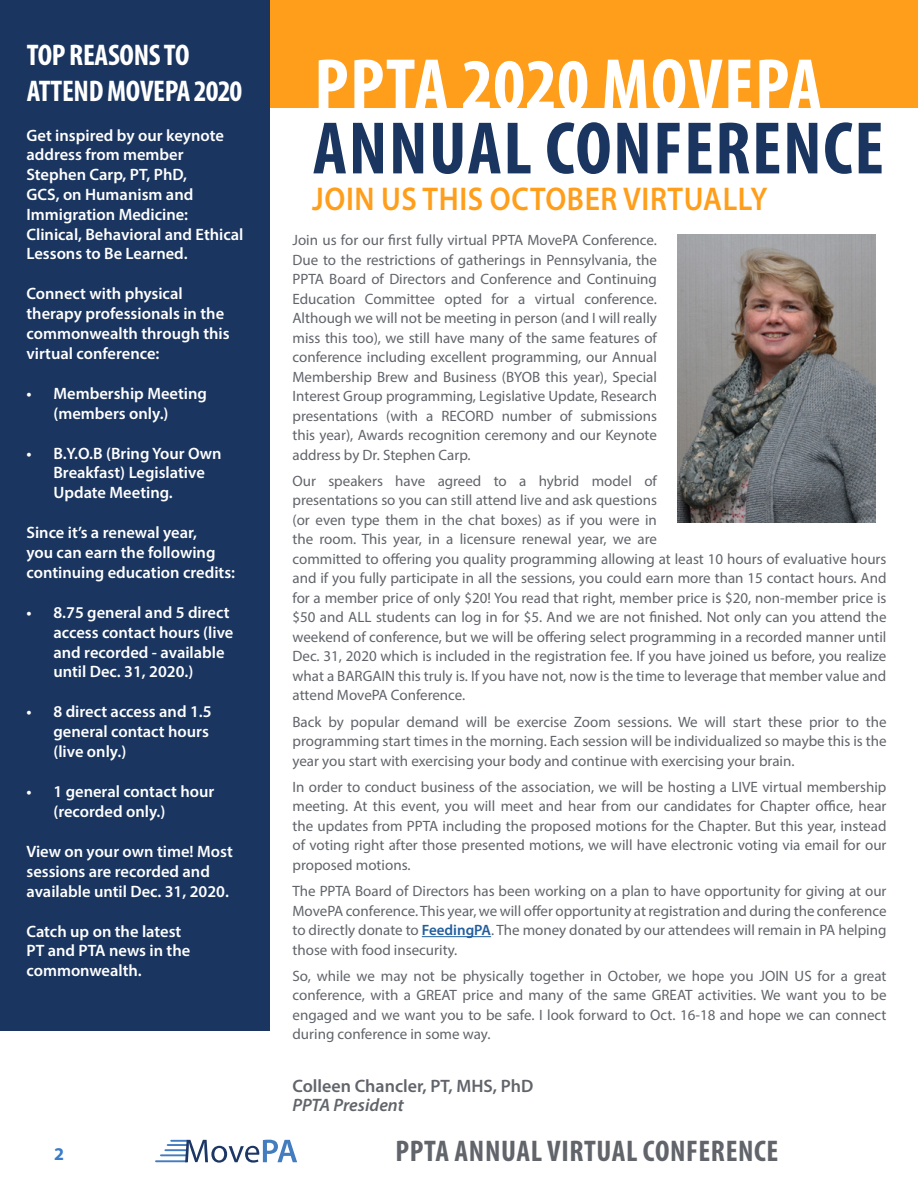
<style>
.page{position:relative;width:918px;height:1188px;background:#fff}
.page>*{position:absolute;margin:0;border:0;box-sizing:border-box;transform-origin:0 0}
.t1{font:700 condensed 75px "Myriad Pro";letter-spacing:.02em;color:#1a355f}
.t2{font:700 condensed 75px "Myriad Pro";letter-spacing:.02em;color:#fff}
.t3{font:600 33px "Myriad Pro";letter-spacing:.02em;color:#ff9e1a;scale:.9 1}
.t4{font:700 condensed 30px/36px "Myriad Pro";letter-spacing:-.01em;color:#fff}
.t5{font:700 condensed 30px "Myriad Pro";letter-spacing:.02em;color:#61646a}
.t6{font:600 18px "Myriad Pro";color:#61646a}
.t7{font:italic 600 18px "Myriad Pro";color:#61646a}
.t8{font:700 18px "Myriad Pro";color:#397cc9}
.t9{font:600 16.5px/19.8px "Myriad Pro";color:#fff}
.t10{font:15px/19.5px "Myriad Pro";color:#61646a;text-align:justify}
.s1{font-weight:600;color:#215e9e}
</style>
<div class="page">
<hr style="left:161px;top:1154px;width:25px;height:2px;background:#437cbf">
<hr style="left:156px;top:1160px;width:31px;height:2px;background:#437cbf">
<hr style="left:165px;top:1149px;width:22px;height:2px;background:#437cbf">
<svg style="left:168px;top:1140px;width:129px;height:23px"></svg>
<div style="left:0;top:0;width:918px;height:108px;background:#ff9e1a"></div>
<hr style="left:422px;top:936px;width:69px;height:1px;background:#215e9e">
<div style="left:0;top:0;width:270px;height:1030px;background:#1a355f"></div>
<img style="left:677px;top:235px;width:199px;height:287px">
<h3 class="t4" style="left:27px;top:36px;width:217px">TOP REASONS TO<br>ATTEND MOVEPA 2020</h3>
<p class="t9" style="left:26px;top:125px;width:219px">Get inspired by our keynote address from member<br>Stephen Carp, PT, PhD,<br>GCS, on Humanism and<br>Immigration Medicine:<br>Clinical, Behavioral and Ethical<br>Lessons to Be Learned.</p>
<p class="t9" style="left:26px;top:284px;width:205px">Connect with physical therapy professionals in the commonwealth through this virtual conference:</p>
<p class="t9" style="left:53px;top:383px;width:155px;text-indent:-27px">• Membership Meeting (members only.)</p>
<p class="t9" style="left:53px;top:443px;width:170px;text-indent:-27px">• B.Y.O.B (Bring Your Own<br>Breakfast) Legislative<br>Update Meeting.</p>
<p class="t9" style="left:26px;top:522px;width:210px">Since it’s a renewal year,<br>you can earn the following continuing education credits:</p>
<p class="t9" style="left:53px;top:602px;width:181px;text-indent:-27px">• 8.75 general and 5 direct access contact hours (live and recorded - available until Dec. 31, 2020.)</p>
<p class="t9" style="left:53px;top:702px;width:160px;text-indent:-27px">• 8 direct access and 1.5 general contact hours (live only.)</p>
<p class="t9" style="left:53px;top:781px;width:162px;text-indent:-27px">• 1 general contact hour (recorded only.)</p>
<p class="t9" style="left:26px;top:841px;width:208px">View on your own time! Most sessions are recorded and available until Dec. 31, 2020.</p>
<p class="t9" style="left:26px;top:921px;width:165px">Catch up on the latest<br>PT and PTA news in the commonwealth.</p>
<h1 class="t2" style="left:314px;top:38px;width:509px">PPTA 2020 MOVEPA</h1>
<h1 class="t1" style="left:313px;top:102px;width:573px">ANNUAL CONFERENCE</h1>
<h2 class="t3" style="left:312px;top:178px;width:508px">JOIN US THIS OCTOBER VIRTUALLY</h2>
<p class="t10" style="left:292px;top:230px;width:366px">Join us for our first fully virtual PPTA MovePA Conference.<br>Due to the restrictions of gatherings in Pennsylvania, the PPTA Board of Directors and Conference and Continuing Education Committee opted for a virtual conference.<br>Although we will not be meeting in person (and I will really miss this too), we still have many of the same features of conference including excellent programming, our Annual Membership Brew and Business (BYOB this year), Special Interest Group programming, Legislative Update, Research presentations (with a RECORD number of submissions this year), Awards recognition ceremony and our Keynote address by Dr. Stephen Carp.</p>
<p class="t10" style="left:292px;top:471px;width:596px;text-align:left">Our speakers have agreed to a hybrid model of<br>presentations so you can still attend live and ask questions<br>(or even type them in the chat boxes) as if you were in<br>the room. This year, in a licensure renewal year, we are<br>committed to offering you quality programming allowing at least 10 hours of evaluative hours and if you fully participate in all the sessions, you could earn more than 15 contact hours. And for a member price of only $20! You read that right, member price is $20, non-member price is $50 and ALL students can log in for $5. And we are not finished. Not only can you attend the weekend of conference, but we will be offering select programming in a recorded manner until Dec. 31, 2020 which is included in the registration fee. If you have joined us before, you realize what a BARGAIN this truly is. If you have not, now is the time to leverage that member value and attend MovePA Conference.</p>
<p class="t10" style="left:292px;top:712px;width:596px">Back by popular demand will be exercise Zoom sessions. We will start these prior to the programming start times in the morning. Each session will be individualized so maybe this is the year you start with exercising your body and continue with exercising your brain.</p>
<p class="t10" style="left:293px;top:777px;width:596px">In order to conduct business of the association, we will be hosting a LIVE virtual membership meeting. At this event, you will meet and hear from our candidates for Chapter office, hear the updates from PPTA including the proposed motions for the Chapter. But this year, instead of voting right after those presented motions, we will have electronic voting via email for our proposed motions.</p>
<p class="t10" style="left:293px;top:881px;width:596px">The PPTA Board of Directors has been working on a plan to have opportunity for giving at our MovePA conference. This year, we will offer opportunity at registration and during the conference to directly donate to <span class="s1">FeedingPA</span>. The money donated by our attendees will remain in PA helping those with food insecurity.</p>
<p class="t10" style="left:293px;top:966px;width:596px">So, while we may not be physically together in October, we hope you JOIN US for a great conference, with a GREAT price and many of the same GREAT activities. We want you to be engaged and we want you to be safe. I look forward to Oct. 16-18 and hope we can connect during conference in some way.</p>
<p class="t6" style="left:292px;top:1074px;width:242px">Colleen Chancler, PT, MHS, PhD</p>
<p class="t7" style="left:292px;top:1094px;width:113px">PPTA President</p>
<p class="t8" style="left:54px;top:1143px;width:11px">2</p>
<h3 class="t5" style="left:396px;top:1132px;width:384px">PPTA ANNUAL VIRTUAL CONFERENCE</h3>
</div>
